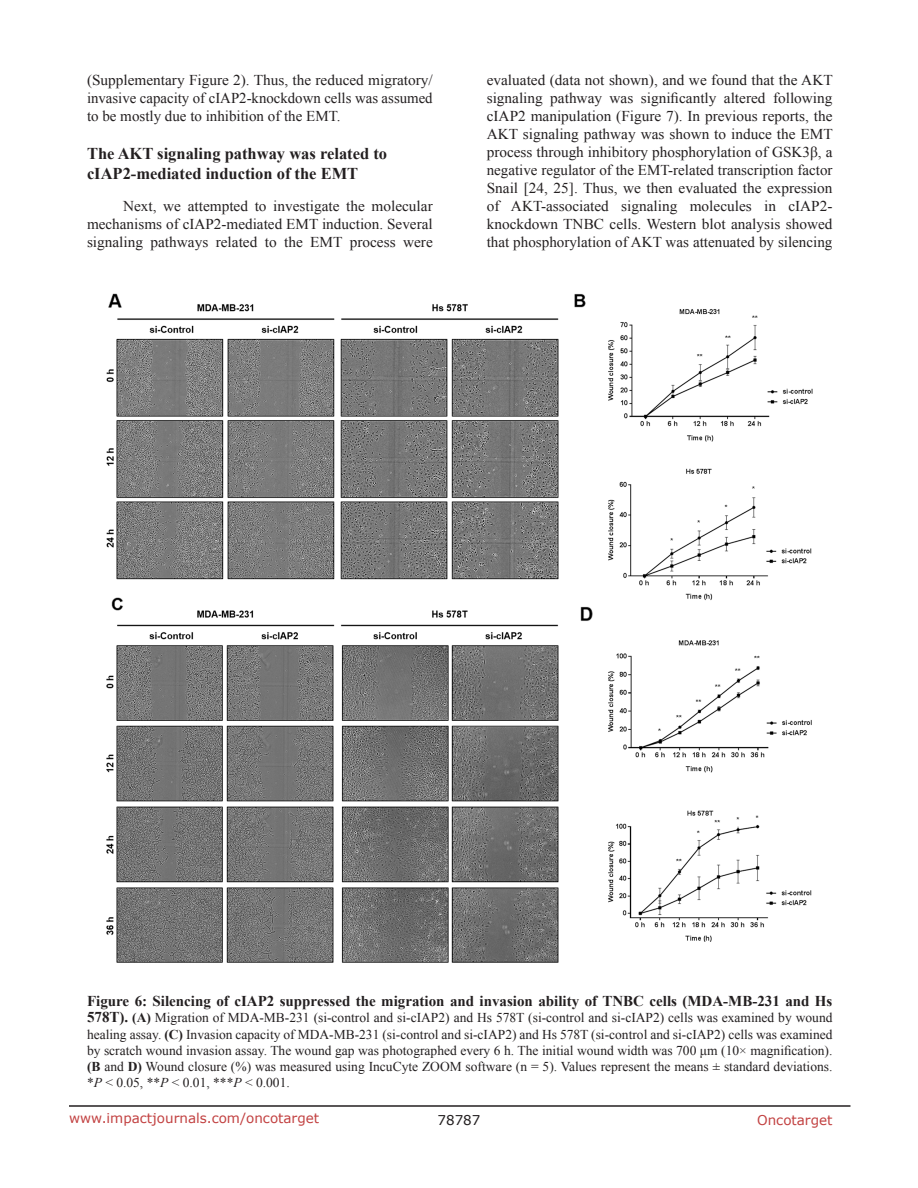
<style>
.page{position:relative;width:918px;height:1188px;background:#fff}
.page>*{position:absolute;margin:0;border:0;box-sizing:border-box;transform-origin:0 0}
.SubHeading{font:700 16.5px/19.8px "Times New Roman";color:#231f20}
.BodyText{font:15px/18px "Times New Roman";color:#231f20;text-align:justify}
.figuretext{font:700 15px "Times New Roman";color:#231f20}
.figuretext-2{font:13.5px/16.2px "Times New Roman";color:#231f20;text-align:justify}
.t1{font:13.5px "Verdana";color:#c24141}
.t2{font:13.5px "Verdana";color:#231f20}
.s1{font-weight:700;font-size:15px}
.s2{font-weight:700}
.s3{font-style:italic}
</style>
<div class="page">
<hr style="left:69px;top:1105px;width:781px;height:2px;background:#231f20">
<img style="left:106px;top:293px;width:707px;height:670px">
<p class="BodyText" style="left:87px;top:71px;width:347px">(Supplementary Figure 2). Thus, the reduced migratory/ invasive capacity of cIAP2-knockdown cells was assumed to be mostly due to inhibition of the EMT.</p>
<p class="SubHeading" style="left:87px;top:143px;width:302px">The AKT signaling pathway was related to cIAP2-mediated induction of the EMT</p>
<p class="BodyText" style="left:87px;top:196px;width:347px;text-indent:36px">Next, we attempted to investigate the molecular mechanisms of cIAP2-mediated EMT induction. Several signaling pathways related to the EMT process were</p>
<p class="BodyText" style="left:487px;top:71px;width:348px">evaluated (data not shown), and we found that the AKT signaling pathway was significantly altered following cIAP2 manipulation (Figure 7). In previous reports, the AKT signaling pathway was shown to induce the EMT process through inhibitory phosphorylation of GSK3β, a negative regulator of the EMT-related transcription factor Snail [24, 25]. Thus, we then evaluated the expression of AKT-associated signaling molecules in cIAP2- knockdown TNBC cells. Western blot analysis showed that phosphorylation of AKT was attenuated by silencing</p>
<p class="figuretext" style="left:87px;top:991px;width:747px">Figure 6: Silencing of cIAP2 suppressed the migration and invasion ability of TNBC cells (MDA-MB-231 and Hs</p>
<p class="figuretext-2" style="left:87px;top:1010px;width:747px"><span class="s1">578T).</span> <span class="s2">(A)</span> Migration of MDA-MB-231 (si-control and si-cIAP2) and Hs 578T (si-control and si-cIAP2) cells was examined by wound healing assay. <span class="s2">(C)</span> Invasion capacity of MDA-MB-231 (si-control and si-cIAP2) and Hs 578T (si-control and si-cIAP2) cells was examined by scratch wound invasion assay. The wound gap was photographed every 6 h. The initial wound width was 700 μm (10× magnification). <span class="s2">(B</span> and <span class="s2">D)</span> Wound closure (%) was measured using IncuCyte ZOOM software (n = 5). Values represent the means ± standard deviations. *<span class="s3">P</span> &lt; 0.05, **<span class="s3">P</span> &lt; 0.01, ***<span class="s3">P</span> &lt; 0.001.</p>
<p class="t1" style="left:69px;top:1109px;width:252px">www.impactjournals.com/oncotarget</p>
<p class="t2" style="left:438px;top:1111px;width:44px">78787</p>
<p class="t1" style="left:757px;top:1111px;width:77px">Oncotarget</p>
</div>
